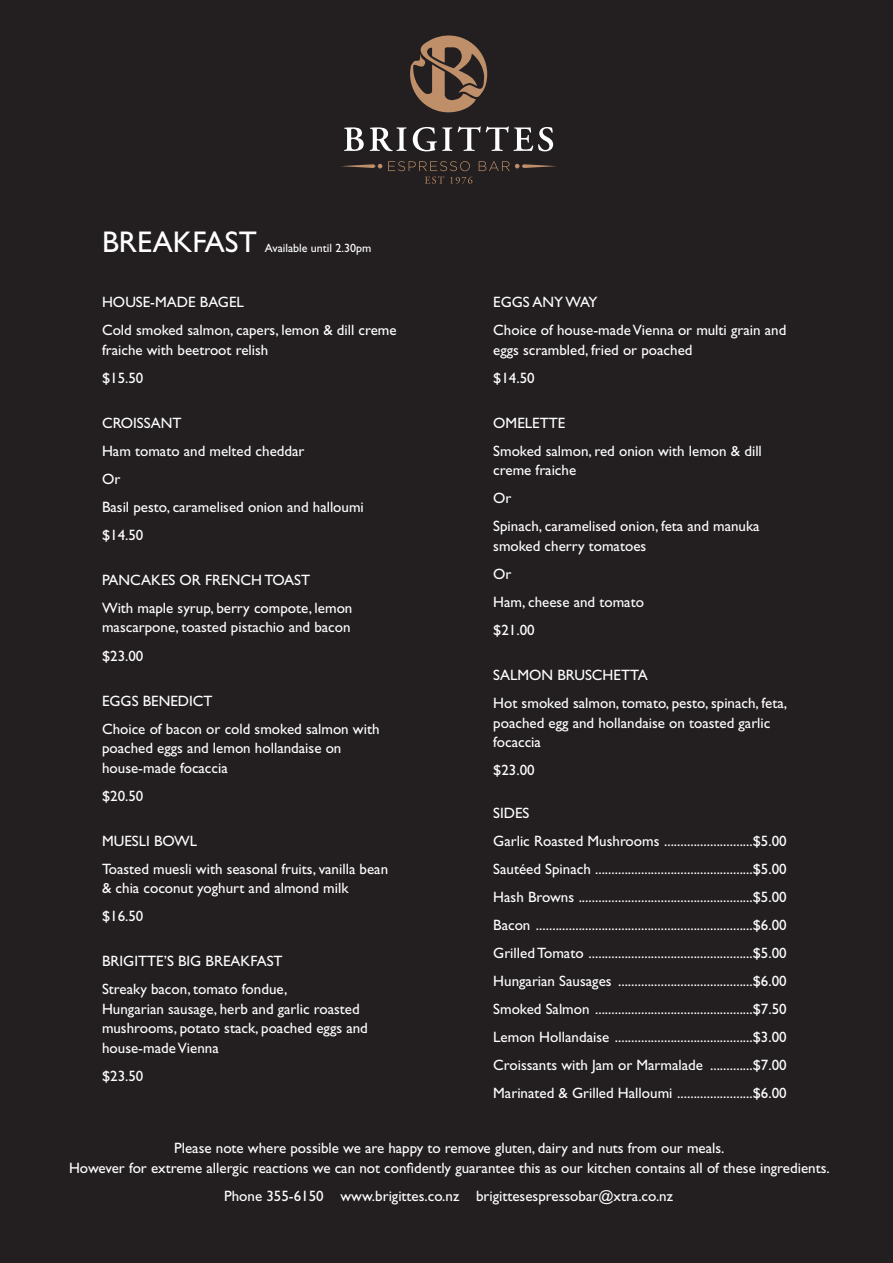
<style>
.page{position:relative;width:893px;height:1263px;background:#231f20}
.page>*{position:absolute;margin:0;border:0;box-sizing:border-box;transform-origin:0 0}
.t1{font:30px "Gill Sans";color:#fff}
.Descriptors{font:15px/19.5px "Gill Sans";color:#fff}
.Dish_Names{font:15px "Gill Sans";color:#fff}
.Price{font:15px "Gill Sans";color:#fff}
.t2{font:12px "Gill Sans";color:#fff}
</style>
<div class="page">
<div style="left:288px;top:16px;width:321px;height:192px;background:#231f20"></div>
<svg style="left:344px;top:127px;width:20px;height:24px"></svg>
<svg style="left:370px;top:127px;width:37px;height:24px"></svg>
<svg style="left:413px;top:127px;width:39px;height:24px"></svg>
<svg style="left:458px;top:126px;width:95px;height:25px"></svg>
<svg style="left:388px;top:161px;width:84px;height:23px"></svg>
<svg style="left:479px;top:161px;width:77px;height:10px"></svg>
<svg style="left:341px;top:164px;width:41px;height:4px"></svg>
<svg style="left:410px;top:35px;width:77px;height:78px"></svg>
<p class="t1" style="left:102px;top:225px;width:156px">BREAKFAST</p>
<p class="t2" style="left:265px;top:241px;width:108px">Available until 2.30pm</p>
<p class="Descriptors" style="left:102px;top:293px;width:143px">HOUSE-MADE BAGEL</p>
<p class="Descriptors" style="left:102px;top:321px;width:296px">Cold smoked salmon, capers, lemon &amp; dill creme fraiche with beetroot relish</p>
<p class="Price" style="left:102px;top:369px;width:43px">$15.50</p>
<p class="Dish_Names" style="left:102px;top:414px;width:81px">CROISSANT</p>
<p class="Descriptors" style="left:102px;top:441px;width:204px">Ham tomato and melted cheddar</p>
<p class="Descriptors" style="left:102px;top:469px;width:20px">Or</p>
<p class="Descriptors" style="left:102px;top:497px;width:263px">Basil pesto, caramelised onion and halloumi</p>
<p class="Price" style="left:102px;top:526px;width:43px">$14.50</p>
<p class="Dish_Names" style="left:102px;top:571px;width:210px">PANCAKES OR FRENCH TOAST</p>
<p class="Descriptors" style="left:102px;top:598px;width:252px">With maple syrup, berry compote, lemon mascarpone, toasted pistachio and bacon</p>
<p class="Price" style="left:102px;top:647px;width:43px">$23.00</p>
<p class="Dish_Names" style="left:102px;top:692px;width:112px">EGGS BENEDICT</p>
<p class="Descriptors" style="left:102px;top:719px;width:279px">Choice of bacon or cold smoked salmon with poached eggs and lemon hollandaise on house-made focaccia</p>
<p class="Price" style="left:102px;top:787px;width:43px">$20.50</p>
<p class="Dish_Names" style="left:102px;top:832px;width:97px">MUESLI BOWL</p>
<p class="Descriptors" style="left:102px;top:859px;width:288px">Toasted muesli with seasonal fruits, vanilla bean &amp; chia coconut yoghurt and almond milk</p>
<p class="Price" style="left:102px;top:907px;width:43px">$16.50</p>
<p class="Dish_Names" style="left:102px;top:952px;width:182px">BRIGITTE’S BIG BREAKFAST</p>
<p class="Descriptors" style="left:102px;top:979px;width:267px">Streaky bacon, tomato fondue,<br>Hungarian sausage, herb and garlic roasted mushrooms, potato stack, poached eggs and house-made Vienna</p>
<p class="Price" style="left:102px;top:1067px;width:43px">$23.50</p>
<p class="Dish_Names" style="left:493px;top:294px;width:106px">EGGS ANY WAY</p>
<p class="Descriptors" style="left:493px;top:321px;width:295px">Choice of house-made Vienna or multi grain and eggs scrambled, fried or poached</p>
<p class="Price" style="left:493px;top:369px;width:43px">$14.50</p>
<p class="Dish_Names" style="left:493px;top:414px;width:74px">OMELETTE</p>
<p class="Descriptors" style="left:493px;top:441px;width:270px">Smoked salmon, red onion with lemon &amp; dill creme fraiche</p>
<p class="Descriptors" style="left:493px;top:489px;width:20px">Or</p>
<p class="Descriptors" style="left:493px;top:517px;width:268px">Spinach, caramelised onion, feta and manuka smoked cherry tomatoes</p>
<p class="Descriptors" style="left:493px;top:564px;width:20px">Or</p>
<p class="Descriptors" style="left:493px;top:592px;width:152px">Ham, cheese and tomato</p>
<p class="Price" style="left:493px;top:621px;width:43px">$21.00</p>
<p class="Dish_Names" style="left:493px;top:666px;width:156px">SALMON BRUSCHETTA</p>
<p class="Descriptors" style="left:493px;top:693px;width:295px">Hot smoked salmon, tomato, pesto, spinach, feta, poached egg and hollandaise on toasted garlic focaccia</p>
<p class="Price" style="left:493px;top:761px;width:43px">$23.00</p>
<p class="Dish_Names" style="left:493px;top:805px;width:38px">SIDES</p>
<p class="Descriptors" style="left:493px;top:831px;width:295px">Garlic Roasted Mushrooms ...........................$5.00</p>
<p class="Descriptors" style="left:493px;top:859px;width:295px">Sautéed Spinach ................................................$5.00</p>
<p class="Descriptors" style="left:493px;top:887px;width:295px">Hash Browns .....................................................$5.00</p>
<p class="Descriptors" style="left:493px;top:915px;width:295px">Bacon ..................................................................$6.00</p>
<p class="Descriptors" style="left:493px;top:943px;width:295px">Grilled Tomato ..................................................$5.00</p>
<p class="Descriptors" style="left:493px;top:971px;width:295px">Hungarian Sausages .........................................$6.00</p>
<p class="Descriptors" style="left:493px;top:999px;width:295px">Smoked Salmon ................................................$7.50</p>
<p class="Descriptors" style="left:493px;top:1027px;width:295px">Lemon Hollandaise ..........................................$3.00</p>
<p class="Descriptors" style="left:493px;top:1056px;width:295px">Croissants with Jam or Marmalade .............$7.00</p>
<p class="Descriptors" style="left:493px;top:1084px;width:295px">Marinated &amp; Grilled Halloumi .......................$6.00</p>
<p class="Descriptors" style="left:69px;top:1139px;width:762px;text-align:center">Please note where possible we are happy to remove gluten, dairy and nuts from our meals.<br>However for extreme allergic reactions we can not confidently guarantee this as our kitchen contains all of these ingredients.</p>
<p class="Descriptors" style="left:224px;top:1186px;width:450px">Phone 355-6150 www.brigittes.co.nz brigittesespressobar@xtra.co.nz</p>
</div>
